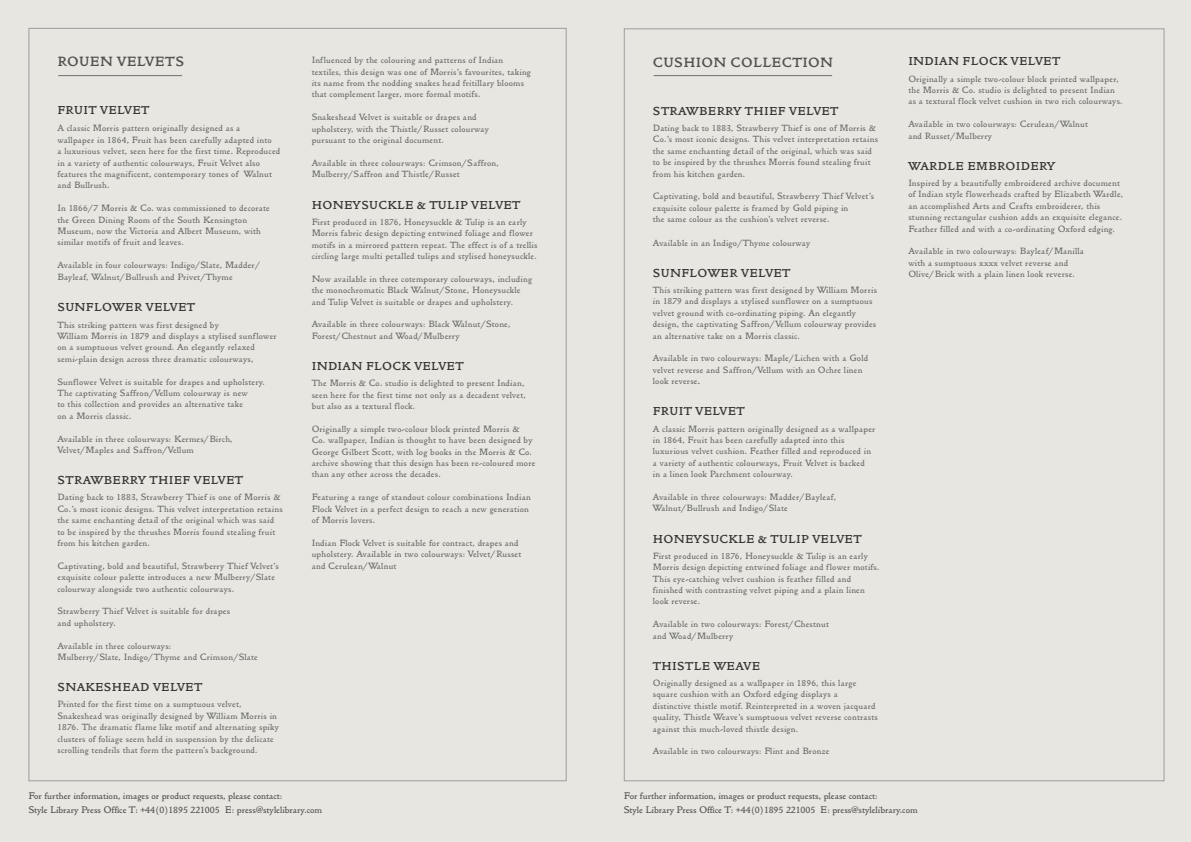
<style>
.page{position:relative;width:1191px;height:842px;background:#fff}
.page>*{position:absolute;margin:0;border:0;box-sizing:border-box;transform-origin:0 0}
.t1{font:700 14px "Golden Type ITC Std";letter-spacing:.025em;color:#515150}
.t2{font:700 12px "Golden Type ITC Std";letter-spacing:.025em;color:#3a3937}
.t3{font:10px/14px "Golden Type ITC Std";color:#515150}
.t4{font:9.5px/11.4px "Golden Type ITC Std";letter-spacing:.025em;color:#696a69}
.s1{color:#3c3c3b}
</style>
<div class="page">
<div style="left:0;top:0;width:595px;height:842px;background:#e7e6e0"></div>
<div style="left:595px;top:0;width:596px;height:842px;background:#e7e6e0"></div>
<hr style="left:58px;top:75px;width:124px;height:1px;background:#706f6f">
<hr style="left:653px;top:75px;width:179px;height:1px;background:#706f6f">
<h1 class="t1" style="left:57px;top:53px;width:128px">ROUEN VELVETS</h1>
<p class="t2" style="left:57px;top:103px;width:93px">FRUIT VELVET</p>
<p class="t4" style="left:57px;top:123px;width:224px">A classic Morris pattern originally designed as a<br>wallpaper in 1864, Fruit has been carefully adapted into<br>a luxurious velvet, seen here for the first time. Reproduced in a variety of authentic colourways, Fruit Velvet also features the magnificent, contemporary tones of Walnut and Bullrush.</p>
<p class="t4" style="left:57px;top:202px;width:214px">In 1866/7 Morris &amp; Co. was commissioned to decorate the Green Dining Room of the South Kensington Museum, now the Victoria and Albert Museum, with similar motifs of fruit and leaves.</p>
<p class="t4" style="left:57px;top:259px;width:204px;line-height:12px">Available in four colourways: Indigo/Slate, Madder/<br>Bayleaf, Walnut/Bullrush and Privet/Thyme</p>
<p class="t2" style="left:57px;top:300px;width:139px">SUNFLOWER VELVET</p>
<p class="t4" style="left:57px;top:319px;width:221px">This striking pattern was first designed by<br>William Morris in 1879 and displays a stylised sunflower on a sumptuous velvet ground. An elegantly relaxed semi-plain design across three dramatic colourways,</p>
<p class="t4" style="left:57px;top:376px;width:209px">Sunflower Velvet is suitable for drapes and upholstery.<br>The captivating Saffron/Vellum colourway is new<br>to this collection and provides an alternative take<br>on a Morris classic.</p>
<p class="t4" style="left:57px;top:433px;width:177px">Available in three colourways: Kermes/Birch,<br>Velvet/Maples and Saffron/Vellum</p>
<p class="t2" style="left:57px;top:473px;width:187px">STRAWBERRY THIEF VELVET</p>
<p class="t4" style="left:57px;top:492px;width:227px">Dating back to 1883, Strawberry Thief is one of Morris &amp; Co.’s most iconic designs. This velvet interpretation retains the same enchanting detail of the original which was said to be inspired by the thrushes Morris found stealing fruit from his kitchen garden.</p>
<p class="t4" style="left:57px;top:560px;width:223px">Captivating, bold and beautiful, Strawberry Thief Velvet’s exquisite colour palette introduces a new Mulberry/Slate colourway alongside two authentic colourways.</p>
<p class="t4" style="left:57px;top:606px;width:174px">Strawberry Thief Velvet is suitable for drapes and upholstery.</p>
<p class="t4" style="left:57px;top:640px;width:202px">Available in three colourways:<br>Mulberry/Slate, Indigo/Thyme and Crimson/Slate</p>
<p class="t2" style="left:57px;top:680px;width:146px">SNAKESHEAD VELVET</p>
<p class="t4" style="left:57px;top:699px;width:223px">Printed for the first time on a sumptuous velvet, Snakeshead was originally designed by William Morris in 1876. The dramatic flame like motif and alternating spiky clusters of foliage seem held in suspension by the delicate scrolling tendrils that form the pattern’s background.</p>
<p class="t4" style="left:312px;top:54px;width:221px">Influenced by the colouring and patterns of Indian textiles, this design was one of Morris’s favourites, taking its name from the nodding snakes head fritillary blooms that complement larger, more formal motifs.</p>
<p class="t4" style="left:312px;top:111px;width:179px">Snakeshead Velvet is suitable or drapes and upholstery, with the Thistle/Russet colourway pursuant to the original document.</p>
<p class="t4" style="left:312px;top:157px;width:189px">Available in three colourways: Crimson/Saffron,<br>Mulberry/Saffron and Thistle/Russet</p>
<p class="t2" style="left:312px;top:197px;width:210px">HONEYSUCKLE &amp; TULIP VELVET</p>
<p class="t4" style="left:312px;top:216px;width:227px">First produced in 1876, Honeysuckle &amp; Tulip is an early Morris fabric design depicting entwined foliage and flower motifs in a mirrored pattern repeat. The effect is of a trellis circling large multi petalled tulips and stylised honeysuckle.</p>
<p class="t4" style="left:312px;top:273px;width:222px">Now available in three cotemporary colourways, including the monochromatic Black Walnut/Stone, Honeysuckle and Tulip Velvet is suitable or drapes and upholstery.</p>
<p class="t4" style="left:312px;top:318px;width:200px">Available in three colourways: Black Walnut/Stone,<br>Forest/Chestnut and Woad/Mulberry</p>
<p class="t2" style="left:312px;top:359px;width:153px">INDIAN FLOCK VELVET</p>
<p class="t4" style="left:312px;top:377px;width:216px">The Morris &amp; Co. studio is delighted to present Indian, seen here for the first time not only as a decadent velvet, but also as a textural flock.</p>
<p class="t4" style="left:312px;top:423px;width:225px">Originally a simple two-colour block printed Morris &amp; Co. wallpaper, Indian is thought to have been designed by George Gilbert Scott, with log books in the Morris &amp; Co. archive showing that this design has been re-coloured more than any other across the decades.</p>
<p class="t4" style="left:312px;top:491px;width:221px">Featuring a range of standout colour combinations Indian<br>Flock Velvet in a perfect design to reach a new generation of Morris lovers.</p>
<p class="t4" style="left:312px;top:537px;width:211px">Indian Flock Velvet is suitable for contract, drapes and upholstery. Available in two colourways: Velvet/Russet and Cerulean/Walnut</p>
<h1 class="t1" style="left:653px;top:54px;width:182px">CUSHION COLLECTION</h1>
<p class="t2" style="left:653px;top:104px;width:187px">STRAWBERRY THIEF VELVET</p>
<p class="t4" style="left:653px;top:122px;width:227px">Dating back to 1883, Strawberry Thief is one of Morris &amp; Co.’s most iconic designs. This velvet interpretation retains the same enchanting detail of the original, which was said to be inspired by the thrushes Morris found stealing fruit from his kitchen garden.</p>
<p class="t4" style="left:653px;top:191px;width:223px">Captivating, bold and beautiful, Strawberry Thief Velvet’s exquisite colour palette is framed by Gold piping in<br>the same colour as the cushion’s velvet reverse.</p>
<p class="t4" style="left:653px;top:237px;width:159px">Available in an Indigo/Thyme colourway</p>
<p class="t2" style="left:653px;top:266px;width:139px">SUNFLOWER VELVET</p>
<p class="t4" style="left:653px;top:284px;width:226px">This striking pattern was first designed by William Morris in 1879 and displays a stylised sunflower on a sumptuous velvet ground with co-ordinating piping. An elegantly design, the captivating Saffron/Vellum colourway provides an alternative take on a Morris classic.</p>
<p class="t4" style="left:653px;top:353px;width:217px">Available in two colourways: Maple/Lichen with a Gold velvet reverse and Saffron/Vellum with an Ochre linen look reverse<span class="s1">.</span></p>
<p class="t2" style="left:653px;top:404px;width:93px">FRUIT VELVET</p>
<p class="t4" style="left:653px;top:423px;width:224px">A classic Morris pattern originally designed as a wallpaper in 1864, Fruit has been carefully adapted into this luxurious velvet cushion. Feather filled and reproduced in a variety of authentic colourways, Fruit Velvet is backed<br>in a linen look Parchment colourway.</p>
<p class="t4" style="left:653px;top:491px;width:185px">Available in three colourways: Madder/Bayleaf,<br>Walnut/Bullrush and Indigo/Slate</p>
<p class="t2" style="left:653px;top:531px;width:210px">HONEYSUCKLE &amp; TULIP VELVET</p>
<p class="t4" style="left:653px;top:550px;width:228px">First produced in 1876, Honeysuckle &amp; Tulip is an early Morris design depicting entwined foliage and flower motifs.<br>This eye-catching velvet cushion is feather filled and finished with contrasting velvet piping and a plain linen look reverse.</p>
<p class="t4" style="left:653px;top:618px;width:178px">Available in two colourways: Forest/Chestnut and Woad/Mulberry</p>
<p class="t2" style="left:653px;top:659px;width:109px">THISTLE WEAVE</p>
<p class="t4" style="left:653px;top:677px;width:226px">Originally designed as a wallpaper in 1896, this large square cushion with an Oxford edging displays a distinctive thistle motif. Reinterpreted in a woven jacquard quality, Thistle Weave’s sumptuous velvet reverse contrasts against this much-loved thistle design.</p>
<p class="t4" style="left:653px;top:746px;width:178px">Available in two colourways: Flint and Bronze</p>
<p class="t2" style="left:908px;top:54px;width:153px">INDIAN FLOCK VELVET</p>
<p class="t4" style="left:908px;top:73px;width:216px">Originally a simple two-colour block printed wallpaper, the Morris &amp; Co. studio is delighted to present Indian as a textural flock velvet cushion in two rich colourways.</p>
<p class="t4" style="left:908px;top:118px;width:181px">Available in two colourways: Cerulean/Walnut and Russet/Mulberry</p>
<p class="t2" style="left:908px;top:159px;width:148px">WARDLE EMBROIDERY</p>
<p class="t4" style="left:908px;top:177px;width:216px">Inspired by a beautifully embroidered archive document of Indian style flowerheads crafted by Elizabeth Wardle, an accomplished Arts and Crafts embroiderer, this stunning rectangular cushion adds an exquisite elegance.<br>Feather filled and with a co-ordinating Oxford edging.</p>
<p class="t4" style="left:908px;top:246px;width:177px">Available in two colourways: Bayleaf/Manilla with a sumptuous xxxx velvet reverse and<br>Olive/Brick with a plain linen look reverse.</p>
<p class="t3" style="left:28px;top:789px;width:295px">For further information, images or product requests, please contact:<br>Style Library Press Office T: +44(0)1895 221005 E: press@stylelibrary.com</p>
<p class="t3" style="left:624px;top:789px;width:295px">For further information, images or product requests, please contact:<br>Style Library Press Office T: +44(0)1895 221005 E: press@stylelibrary.com</p>
</div>
